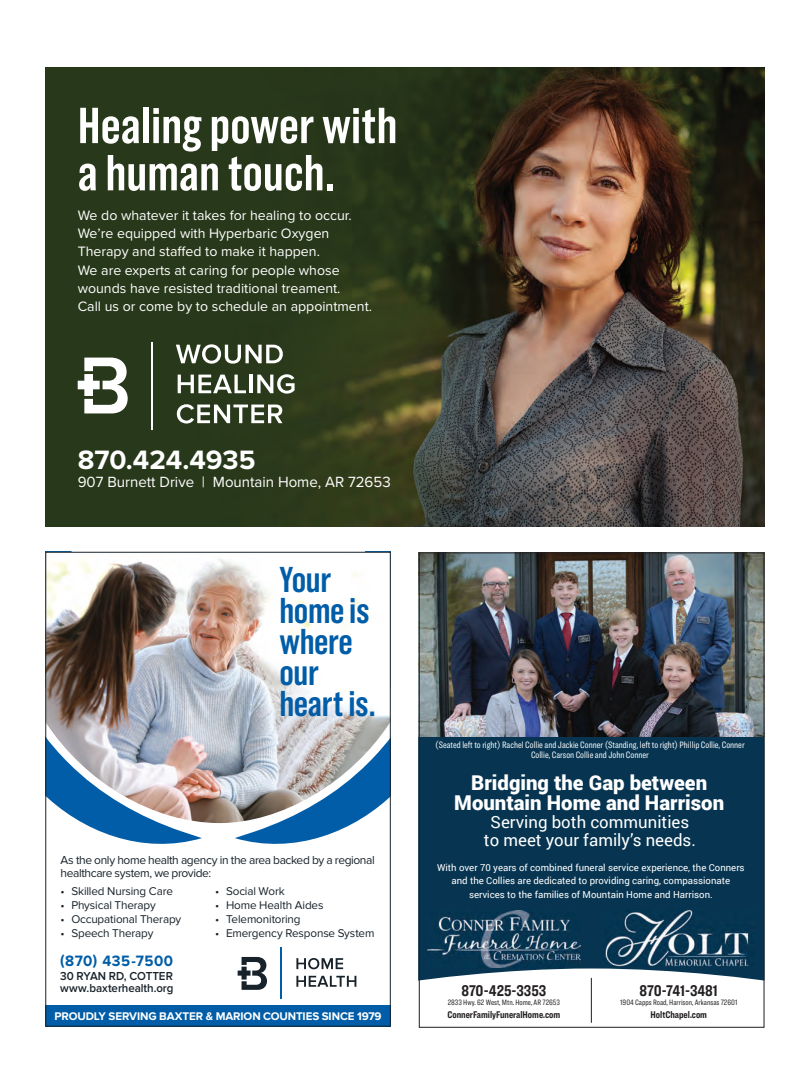
<style>
.page{position:relative;width:810px;height:1080px;background:#fff}
.page>*{position:absolute;margin:0;border:0;box-sizing:border-box;transform-origin:0 0}
.t1{font:600 50.5px/47.2px "Grotzec Cond";color:#fff}
.t2{font:600 35.88px/31.1px "Grotzec Cond";letter-spacing:-.01em;color:#015da7}
.t3{font:700 27.5px "Proxima Nova";color:#fff}
.t4{font:900 20.38px/20.4px "Roboto";color:#fff;text-align:center}
.t5{font:16.75px/18px "Roboto";color:#fff;text-align:center}
.t6{font:700 16.12px "Ringside Compressed";letter-spacing:-.005em;color:#231f20}
.t7{font:700 15.62px "Proxima Nova";letter-spacing:.035em;color:#015da7;scale:.96 1}
.t8{font:15.38px "Proxima Nova";color:#fff}
.t9{font:14.12px/18.4px "Proxima Nova";color:#fff}
.t10{font:12px/13.1px "Proxima Nova";letter-spacing:-.035em;color:#17222a}
.t11{font:600 12px/12px "Proxima Nova";letter-spacing:-.005em;color:#17222a;scale:.96 1}
.t12{font:11.62px "Proxima Nova";letter-spacing:-.01em;color:#17222a}
.t13{font:700 11.5px "Proxima Nova";letter-spacing:-.01em;color:#fff}
.t14{font:700 10.12px "Ringside Compressed";color:#231f20}
.t15{font:9.62px/13.2px "Roboto";color:#fff;text-align:center}
.t16{font:9.62px/10.1px "Ringside Compressed";color:#fff;text-align:center}
.t17{font:8.12px "Ringside Compressed";color:#231f20}
</style>
<div class="page">
<img style="left:45px;top:68px;width:720px;height:458px">
<svg style="left:176px;top:344px;width:107px;height:20px"></svg>
<svg style="left:178px;top:375px;width:68px;height:18px"></svg>
<hr style="left:249px;top:375px;width:4px;height:18px;background:#fff">
<svg style="left:257px;top:374px;width:38px;height:20px"></svg>
<svg style="left:177px;top:404px;width:105px;height:20px"></svg>
<svg style="left:78px;top:358px;width:50px;height:55px"></svg>
<hr style="left:151px;top:342px;width:2px;height:87px;background:#fff">
<div style="left:421px;top:736px;width:342px;height:245px;background:#073551"></div>
<img style="left:421px;top:554px;width:342px;height:182px">
<img style="left:427px;top:911px;width:153px;height:56px">
<img style="left:602px;top:910px;width:153px;height:56px">
<hr style="left:591px;top:978px;width:1px;height:45px;background:#231f20">
<div style="left:45px;top:1005px;width:346px;height:22px;background:#015da7"></div>
<svg style="left:235px;top:823px;width:119px;height:21px;fill:#015da7"></svg>
<svg style="left:83px;top:823px;width:119px;height:21px;fill:#015da7"></svg>
<svg style="left:107px;top:823px;width:223px;height:7px"></svg>
<img style="left:47px;top:558px;width:342px;height:265px">
<svg style="left:296px;top:958px;width:47px;height:11px"></svg>
<svg style="left:296px;top:976px;width:60px;height:11px"></svg>
<svg style="left:238px;top:957px;width:29px;height:33px"></svg>
<hr style="left:281px;top:948px;width:1px;height:51px;background:#015da7">
<h1 class="t1" style="left:78px;top:101px;width:321px">Healing power with a human touch.</h1>
<p class="t9" style="left:78px;top:206px;width:296px">We do whatever it takes for healing to occur.<br>We’re equipped with Hyperbaric Oxygen Therapy and staffed to make it happen.<br>We are experts at caring for people whose wounds have resisted traditional treament.<br>Call us or come by to schedule an appointment.</p>
<h3 class="t3" style="left:78px;top:440px;width:179px">870.424.4935</h3>
<p class="t8" style="left:78px;top:473px;width:315px">907 Burnett Drive | Mountain Home, AR 72653</p>
<h2 class="t2" style="left:279px;top:563px;width:98px">Your home is where our heart is.</h2>
<p class="t10" style="left:61px;top:853px;width:316px">As the only home health agency in the area backed by a regional healthcare system, we provide:</p>
<p class="t12" style="left:215px;top:884px;width:71px">• Social Work</p>
<p class="t12" style="left:215px;top:898px;width:110px">• Home Health Aides</p>
<p class="t12" style="left:215px;top:913px;width:87px">• Telemonitoring</p>
<p class="t12" style="left:215px;top:927px;width:161px">• Emergency Response System</p>
<p class="t12" style="left:61px;top:884px;width:114px">• Skilled Nursing Care</p>
<p class="t12" style="left:61px;top:898px;width:97px">• Physical Therapy</p>
<p class="t12" style="left:61px;top:913px;width:122px">• Occupational Therapy</p>
<p class="t12" style="left:61px;top:927px;width:94px">• Speech Therapy</p>
<p class="t7" style="left:60px;top:952px;width:119px">(870) 435-7500</p>
<p class="t11" style="left:60px;top:970px;width:120px">30 RYAN RD, COTTER www.baxterhealth.org</p>
<p class="t13" style="left:55px;top:1009px;width:329px">PROUDLY SERVING BAXTER &amp; MARION COUNTIES SINCE 1979</p>
<p class="t16" style="left:435px;top:740px;width:311px">(Seated left to right) Rachel Collie and Jackie Conner (Standing, left to right) Phillip Collie, Conner<br>Collie, Carson Collie and John Conner</p>
<h3 class="t4" style="left:454px;top:772px;width:271px">Bridging the Gap between<br>Mountain Home and Harrison</h3>
<p class="t5" style="left:484px;top:813px;width:213px">Serving both communities to meet your family’s needs.</p>
<p class="t15" style="left:437px;top:861px;width:309px">With over 70 years of combined funeral service experience, the Conners and the Collies are dedicated to providing caring, compassionate services to the families of Mountain Home and Harrison.</p>
<p class="t6" style="left:461px;top:979px;width:86px">870-425-3353</p>
<p class="t17" style="left:448px;top:997px;width:114px">2833 Hwy. 62 West, Mtn. Home, AR 72653</p>
<p class="t14" style="left:447px;top:1007px;width:114px">ConnerFamilyFuneralHome.com</p>
<p class="t6" style="left:640px;top:979px;width:80px">870-741-3481</p>
<p class="t17" style="left:620px;top:997px;width:119px">1904 Capps Road, Harrison, Arkansas 72601</p>
<p class="t14" style="left:651px;top:1007px;width:58px">HoltChapel.com</p>
</div>
